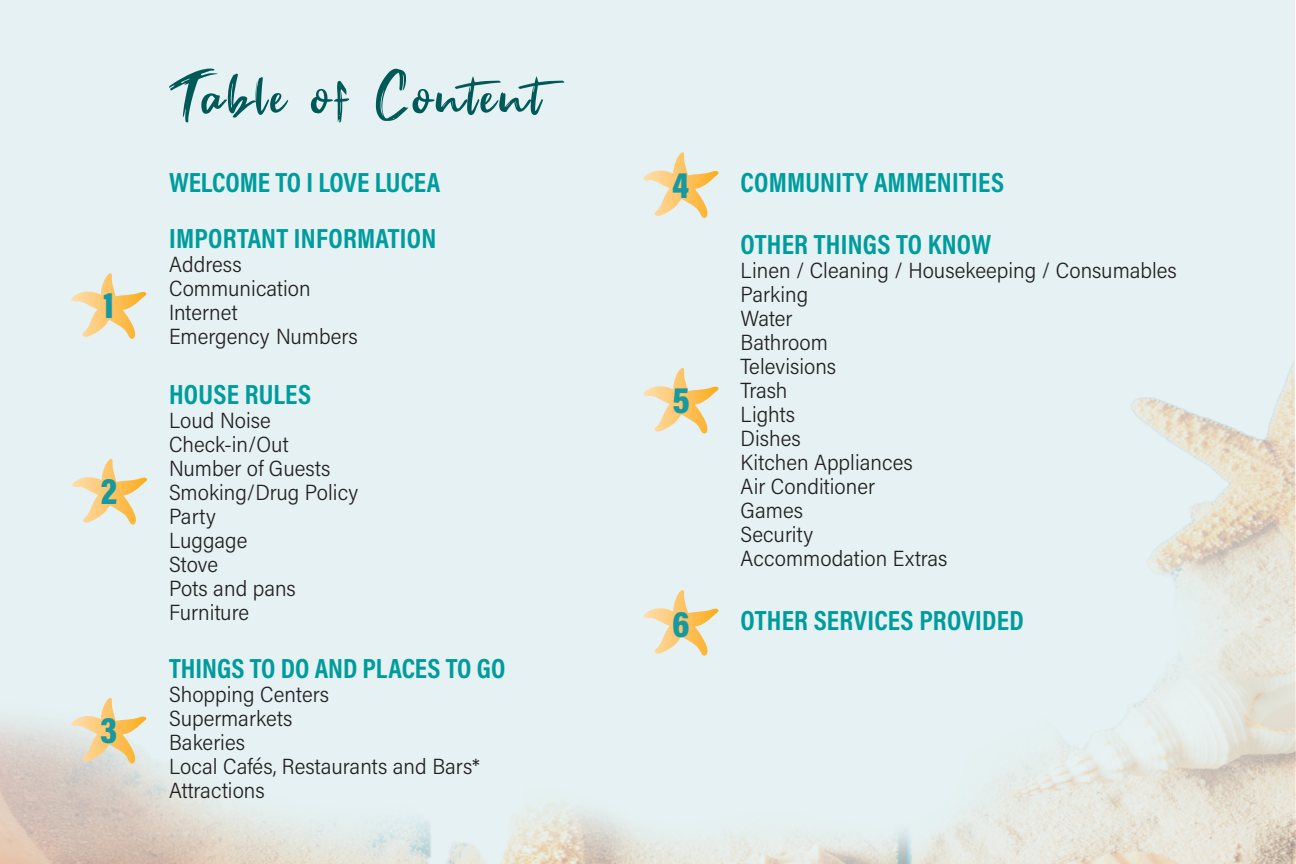
<style>
.page{position:relative;width:1296px;height:864px;background:#fff}
.page>*{position:absolute;margin:0;border:0;box-sizing:border-box;transform-origin:0 0}
.t1{font:70px "Fake Serif";letter-spacing:.05em;color:#005959}
.t2{font:37.6px "Acumin Variable Concept";color:#1799a1}
.t3{font:28px "Acumin Variable Concept";letter-spacing:.01em;color:#009c9d}
.t4{font:22px "Acumin Variable Concept";color:#231f20}
</style>
<div class="page">
<div style="left:0;top:0;width:1295px;height:864px;background:#e5f1f2"></div>
<img style="left:0;top:362px;width:1296px;height:502px">
<svg style="left:65px;top:698px;width:82px;height:66px"></svg>
<svg style="left:65px;top:459px;width:83px;height:66px"></svg>
<svg style="left:71px;top:273px;width:76px;height:66px"></svg>
<svg style="left:643px;top:152px;width:76px;height:66px"></svg>
<svg style="left:637px;top:368px;width:82px;height:68px"></svg>
<svg style="left:637px;top:590px;width:82px;height:68px"></svg>
<p class="t2" style="left:103px;top:279px;width:12px">1</p>
<p class="t2" style="left:101px;top:465px;width:18px">2</p>
<p class="t2" style="left:100px;top:704px;width:19px">3</p>
<p class="t1" style="left:169px;top:58px;width:410px">Table of Content</p>
<p class="t3" style="left:169px;top:163px;width:273px">WELCOME TO I LOVE LUCEA</p>
<p class="t3" style="left:169px;top:219px;width:269px">IMPORTANT INFORMATION</p>
<p class="t4" style="left:169px;top:249px;width:74px">Address</p>
<p class="t4" style="left:169px;top:273px;width:143px">Communication</p>
<p class="t4" style="left:169px;top:297px;width:70px">Internet</p>
<p class="t4" style="left:169px;top:321px;width:190px">Emergency Numbers</p>
<p class="t3" style="left:169px;top:375px;width:144px">HOUSE RULES</p>
<p class="t4" style="left:169px;top:405px;width:103px">Loud Noise</p>
<p class="t4" style="left:169px;top:429px;width:121px">Check-in/Out</p>
<p class="t4" style="left:169px;top:453px;width:163px">Number of Guests</p>
<p class="t4" style="left:169px;top:477px;width:191px">Smoking/Drug Policy</p>
<p class="t4" style="left:169px;top:501px;width:48px">Party</p>
<p class="t4" style="left:169px;top:525px;width:80px">Luggage</p>
<p class="t4" style="left:169px;top:549px;width:51px">Stove</p>
<p class="t4" style="left:169px;top:573px;width:128px">Pots and pans</p>
<p class="t4" style="left:169px;top:597px;width:82px">Furniture</p>
<p class="t3" style="left:169px;top:649px;width:338px">THINGS TO DO AND PLACES TO GO</p>
<p class="t4" style="left:169px;top:679px;width:162px">Shopping Centers</p>
<p class="t4" style="left:169px;top:703px;width:125px">Supermarkets</p>
<p class="t4" style="left:169px;top:727px;width:78px">Bakeries</p>
<p class="t4" style="left:169px;top:751px;width:313px">Local Cafés, Restaurants and Bars*</p>
<p class="t4" style="left:169px;top:775px;width:97px">Attractions</p>
<p class="t2" style="left:672px;top:159px;width:19px">4</p>
<p class="t2" style="left:672px;top:374px;width:19px">5</p>
<p class="t2" style="left:672px;top:598px;width:19px">6</p>
<p class="t3" style="left:741px;top:163px;width:265px">COMMUNITY AMMENITIES</p>
<p class="t3" style="left:741px;top:225px;width:252px">OTHER THINGS TO KNOW</p>
<p class="t4" style="left:741px;top:255px;width:438px">Linen / Cleaning / Housekeeping / Consumables</p>
<p class="t4" style="left:741px;top:279px;width:69px">Parking</p>
<p class="t4" style="left:741px;top:303px;width:54px">Water</p>
<p class="t4" style="left:741px;top:327px;width:89px">Bathroom</p>
<p class="t4" style="left:741px;top:351px;width:97px">Televisions</p>
<p class="t4" style="left:741px;top:375px;width:48px">Trash</p>
<p class="t4" style="left:741px;top:399px;width:56px">Lights</p>
<p class="t4" style="left:741px;top:423px;width:62px">Dishes</p>
<p class="t4" style="left:741px;top:447px;width:174px">Kitchen Appliances</p>
<p class="t4" style="left:741px;top:471px;width:136px">Air Conditioner</p>
<p class="t4" style="left:741px;top:495px;width:64px">Games</p>
<p class="t4" style="left:741px;top:519px;width:74px">Security</p>
<p class="t4" style="left:741px;top:543px;width:209px">Accommodation Extras</p>
<p class="t3" style="left:741px;top:601px;width:285px">OTHER SERVICES PROVIDED</p>
</div>
